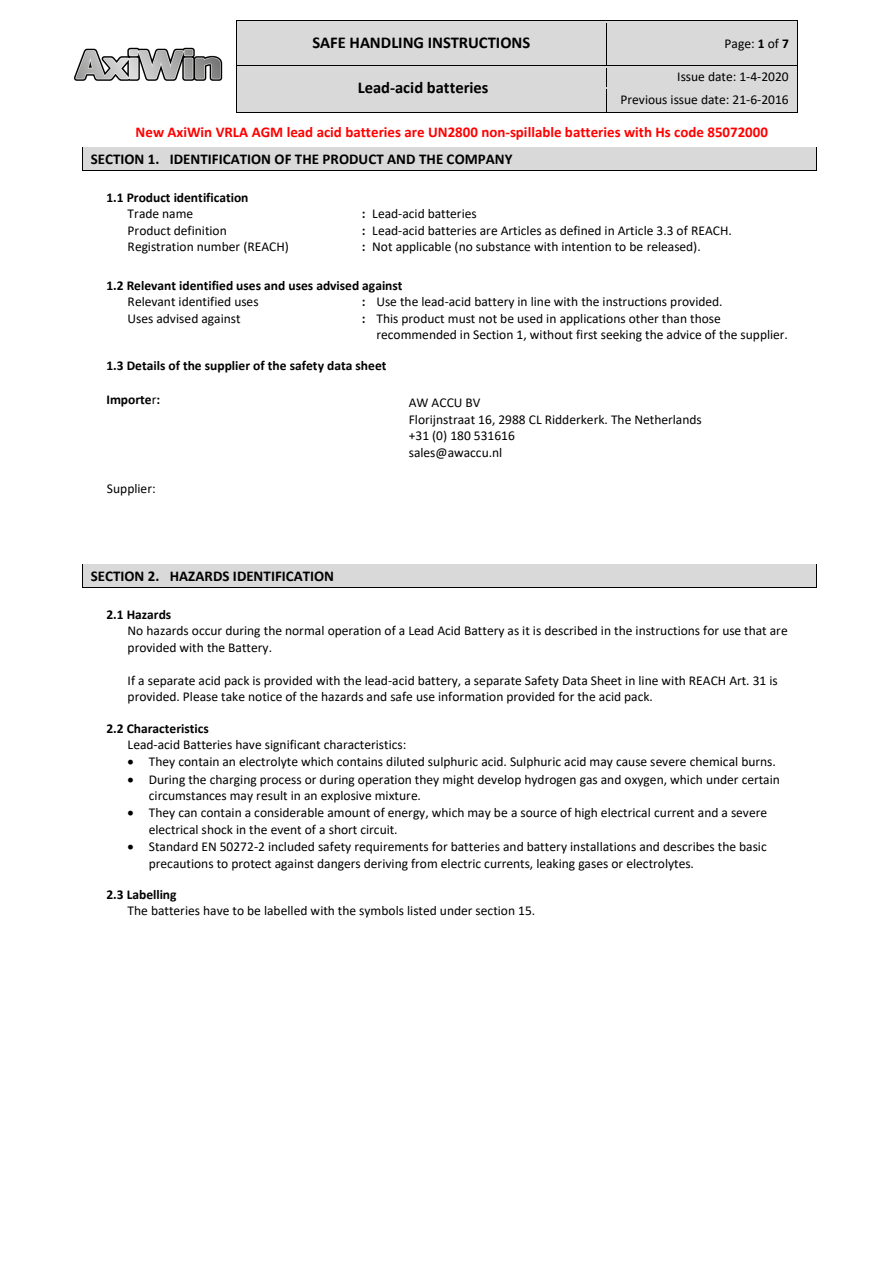
<style>
.page{position:relative;width:893px;height:1263px;background:#fff}
.page>*{position:absolute;margin:0;border:0;box-sizing:border-box;transform-origin:0 0}
.t1{font:700 16.5px "Calibri";color:#000}
.t2{font:700 15px "Calibri";color:#f00}
.t3{font:700 15px "Calibri";color:#000}
.t4{font:13.5px/16.5px "Calibri";color:#000}
.t5{font:700 13.5px "Calibri";color:#000}
.s1{font-weight:700}
.s2{font-weight:400}
</style>
<div class="page">
<div style="left:237px;top:21px;width:369px;height:45px;background:#d9d9d9"></div>
<div style="left:607px;top:21px;width:190px;height:45px;background:#d9d9d9"></div>
<hr style="left:236px;top:23px;width:1px;height:43px;background:#000">
<hr style="left:606px;top:23px;width:1px;height:43px;background:#000">
<hr style="left:797px;top:23px;width:1px;height:43px;background:#000">
<div style="left:237px;top:66px;width:369px;height:46px;background:#d9d9d9"></div>
<div style="left:607px;top:66px;width:190px;height:21px;background:#d9d9d9"></div>
<div style="left:607px;top:88px;width:190px;height:24px;background:#d9d9d9"></div>
<hr style="left:607px;top:87px;width:190px;height:1px;background:#000">
<svg style="left:236px;top:66px;width:1px;height:47px"></svg>
<hr style="left:237px;top:112px;width:369px;height:1px;background:#000">
<svg style="left:606px;top:66px;width:1px;height:47px"></svg>
<hr style="left:607px;top:112px;width:190px;height:1px;background:#000">
<svg style="left:797px;top:66px;width:1px;height:47px"></svg>
<div style="left:91px;top:149px;width:718px;height:19px;background:#d9d9d9"></div>
<hr style="left:83px;top:147px;width:733px;height:3px;background:#d9d9d9">
<hr style="left:83px;top:168px;width:734px;height:2px;background:#d9d9d9">
<svg style="left:83px;top:150px;width:1px;height:18px"></svg>
<hr style="left:83px;top:170px;width:733px;height:1px;background:#000">
<svg style="left:816px;top:147px;width:1px;height:24px"></svg>
<div style="left:91px;top:567px;width:718px;height:18px;background:#d9d9d9"></div>
<hr style="left:83px;top:564px;width:733px;height:1px;background:#000">
<hr style="left:83px;top:565px;width:733px;height:2px;background:#d9d9d9">
<hr style="left:83px;top:585px;width:734px;height:2px;background:#d9d9d9">
<svg style="left:83px;top:564px;width:1px;height:21px"></svg>
<hr style="left:83px;top:587px;width:733px;height:1px;background:#000">
<svg style="left:816px;top:564px;width:1px;height:24px"></svg>
<img style="left:73px;top:47px;width:149px;height:34px">
<p class="t1" style="left:312px;top:35px;width:219px">SAFE HANDLING INSTRUCTIONS</p>
<p class="t4" style="left:725px;top:36px;width:66px">Page: <span class="s1">1</span> of <span class="s1">7</span></p>
<p class="t1" style="left:358px;top:81px;width:132px">Lead-acid batteries</p>
<p class="t4" style="left:621px;top:66px;width:170px;line-height:23.2px;text-align:right">Issue date: 1-4-2020<br>Previous issue date: 21-6-2016</p>
<p class="t2" style="left:136px;top:121px;width:634px">New AxiWin VRLA AGM lead acid batteries are UN2800 non-spillable batteries with Hs code 85072000</p>
<p class="t3" style="left:91px;top:153px;width:423px">SECTION 1. IDENTIFICATION OF THE PRODUCT AND THE COMPANY</p>
<p class="t5" style="left:106px;top:192px;width:144px">1.1 Product identification</p>
<p class="t4" style="left:128px;top:206px;width:67px">Trade name</p>
<p class="t4" style="left:362px;top:206px;width:117px"><span class="s1">:</span> Lead-acid batteries</p>
<p class="t4" style="left:128px;top:223px;width:101px">Product definition</p>
<p class="t4" style="left:362px;top:223px;width:372px"><span class="s1">:</span> Lead-acid batteries are Articles as defined in Article 3.3 of REACH.</p>
<p class="t4" style="left:128px;top:240px;width:163px">Registration number (REACH)</p>
<p class="t4" style="left:362px;top:240px;width:341px"><span class="s1">:</span> Not applicable (no substance with intention to be released).</p>
<p class="t5" style="left:106px;top:280px;width:298px">1.2 Relevant identified uses and uses advised against</p>
<p class="t4" style="left:128px;top:295px;width:133px">Relevant identified uses</p>
<p class="t4" style="left:362px;top:295px;width:362px"><span class="s1">:</span> Use the lead-acid battery in line with the instructions provided.</p>
<p class="t4" style="left:128px;top:311px;width:115px">Uses advised against</p>
<p class="t4" style="left:376px;top:311px;width:413px;text-indent:-15px"><span class="s1">:</span> This product must not be used in applications other than those recommended in Section 1, without first seeking the advice of the supplier.</p>
<p class="t5" style="left:106px;top:360px;width:282px">1.3 Details of the supplier of the safety data sheet</p>
<p class="t5" style="left:106px;top:389px;width:55px">Importe<span class="s2">r</span>:</p>
<p class="t4" style="left:409px;top:394px;width:295px">AW ACCU BV<br>Florijnstraat 16, 2988 CL Ridderkerk. The Netherlands +31 (0) 180 531616<br>sales@awaccu.nl</p>
<p class="t4" style="left:107px;top:481px;width:50px">Supplier:</p>
<p class="t3" style="left:91px;top:570px;width:245px">SECTION 2. HAZARDS IDENTIFICATION</p>
<p class="t5" style="left:106px;top:609px;width:66px">2.1 Hazards</p>
<p class="t4" style="left:128px;top:624px;width:662px">No hazards occur during the normal operation of a Lead Acid Battery as it is described in the instructions for use that are provided with the Battery.</p>
<p class="t4" style="left:128px;top:673px;width:652px">If a separate acid pack is provided with the lead-acid battery, a separate Safety Data Sheet in line with REACH Art. 31 is provided. Please take notice of the hazards and safe use information provided for the acid pack.</p>
<p class="t5" style="left:106px;top:723px;width:104px">2.2 Characteristics</p>
<p class="t4" style="left:128px;top:737px;width:280px">Lead-acid Batteries have significant characteristics:</p>
<p class="t4" style="left:128px;top:755px;width:650px">• They contain an electrolyte which contains diluted sulphuric acid. Sulphuric acid may cause severe chemical burns.</p>
<p class="t4" style="left:149px;top:772px;width:633px;text-indent:-21px">• During the charging process or during operation they might develop hydrogen gas and oxygen, which under certain circumstances may result in an explosive mixture.</p>
<p class="t4" style="left:149px;top:805px;width:620px;text-indent:-21px">• They can contain a considerable amount of energy, which may be a source of high electrical current and a severe electrical shock in the event of a short circuit.</p>
<p class="t4" style="left:149px;top:839px;width:619px;text-indent:-21px">• Standard EN 50272-2 included safety requirements for batteries and battery installations and describes the basic precautions to protect against dangers deriving from electric currents, leaking gases or electrolytes.</p>
<p class="t5" style="left:106px;top:889px;width:72px">2.3 Labelling</p>
<p class="t4" style="left:128px;top:904px;width:409px">The batteries have to be labelled with the symbols listed under section 15.</p>
</div>
